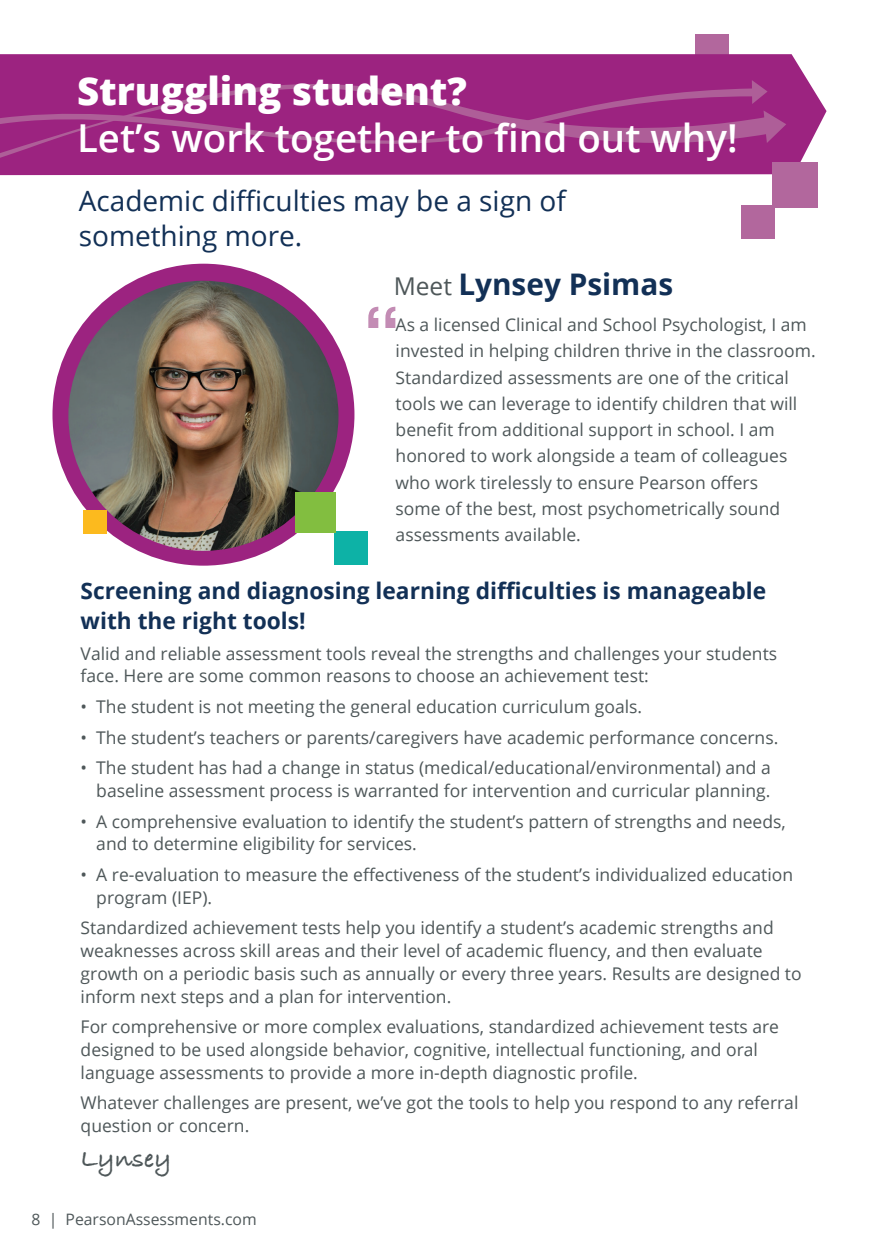
<style>
.page{position:relative;width:882px;height:1260px;background:#fff}
.page>*{position:absolute;margin:0;border:0;box-sizing:border-box;transform-origin:0 0}
.product_listing{font:77px "Rockwell";color:#c38cb4}
.t1{font:600 38.5px/46.2px "Open Sans";color:#fff}
.t2{font:700 29.75px "Open Sans";color:#123056}
.intro_copy{font:28px/35px "Open Sans";color:#123056}
.SAIM_body_copy{font:700 26.25px "Bradley Hand ITCTT";color:#4e5759}
.SAIM_headline{font:700 22.75px/29.8px "Open Sans";color:#123056}
.SAIM_body_copy-2{font:17.5px/22.8px "Open Sans";color:#4e5759}
.product_manager_answer{font:17.5px/26.2px "Open Sans";color:#4e5759}
.t3{font:15.75px "Open Sans";color:#4e5759}
.s1{font-weight:800}
.s2{font-weight:400;font-size:24.5px;color:#4e5759}
</style>
<div class="page">
<div style="left:696px;top:34px;width:33px;height:33px;background:#b2679d"></div>
<svg style="left:0;top:54px;width:827px;height:121px;fill:#9c2380"></svg>
<div style="left:52px;top:264px;width:302px;height:302px;background:#9c2380;border-radius:50%"></div>
<img style="left:66px;top:278px;width:275px;height:275px;border-radius:138px">
<div style="left:0;top:82px;width:768px;height:80px;background:#9c2380"></div>
<svg style="left:0;top:88px;width:756px;height:67px;fill:#9c2380"></svg>
<svg style="left:760px;top:110px;width:26px;height:33px"></svg>
<svg style="left:752px;top:80px;width:16px;height:24px"></svg>
<div style="left:772px;top:163px;width:46px;height:45px;background:#b2679d"></div>
<div style="left:741px;top:205px;width:33px;height:34px;background:#b2679d"></div>
<div style="left:335px;top:532px;width:33px;height:33px;background:#0db2a6"></div>
<div style="left:295px;top:493px;width:40px;height:40px;background:#82be40"></div>
<div style="left:83px;top:510px;width:24px;height:24px;background:#fcba1e"></div>
<p class="t1" style="left:77px;top:68px;width:662px"><span class="s1">Struggling student?<br></span>Let’s work together to find out why!</p>
<p class="intro_copy" style="left:79px;top:183px;width:489px">Academic difficulties may be a sign of something more.</p>
<p class="t2" style="left:394px;top:263px;width:281px"><span class="s2">Meet</span> Lynsey Psimas</p>
<p class="product_listing" style="left:362px;top:288px;width:40px">“</p>
<p class="product_manager_answer" style="left:396px;top:311px;width:422px">As a licensed Clinical and School Psychologist, I am invested in helping children thrive in the classroom.<br>Standardized assessments are one of the critical tools we can leverage to identify children that will benefit from additional support in school. I am honored to work alongside a team of colleagues who work tirelessly to ensure Pearson offers<br>some of the best, most psychometrically sound assessments available.</p>
<p class="SAIM_headline" style="left:81px;top:575px;width:687px">Screening and diagnosing learning difficulties is manageable with the right tools!</p>
<p class="SAIM_body_copy-2" style="left:81px;top:641px;width:698px">Valid and reliable assessment tools reveal the strengths and challenges your students face. Here are some common reasons to choose an achievement test:</p>
<p class="SAIM_body_copy-2" style="left:81px;top:695px;width:563px">• The student is not meeting the general education curriculum goals.</p>
<p class="SAIM_body_copy-2" style="left:81px;top:725px;width:699px">• The student’s teachers or parents/caregivers have academic performance concerns.</p>
<p class="SAIM_body_copy-2" style="left:81px;top:756px;width:692px;text-align:right">• The student has had a change in status (medical/educational/environmental) and a baseline assessment process is warranted for intervention and curricular planning.</p>
<p class="SAIM_body_copy-2" style="left:96px;top:809px;width:691px;text-indent:-16px">• A comprehensive evaluation to identify the student’s pattern of strengths and needs, and to determine eligibility for services.</p>
<p class="SAIM_body_copy-2" style="left:96px;top:863px;width:698px;text-indent:-16px">• A re-evaluation to measure the effectiveness of the student’s individualized education program (IEP).</p>
<p class="SAIM_body_copy-2" style="left:81px;top:916px;width:723px">Standardized achievement tests help you identify a student’s academic strengths and weaknesses across skill areas and their level of academic fluency, and then evaluate growth on a periodic basis such as annually or every three years. Results are designed to inform next steps and a plan for intervention.</p>
<p class="SAIM_body_copy-2" style="left:81px;top:1015px;width:700px">For comprehensive or more complex evaluations, standardized achievement tests are designed to be used alongside behavior, cognitive, intellectual functioning, and oral language assessments to provide a more in-depth diagnostic profile.</p>
<p class="SAIM_body_copy-2" style="left:81px;top:1091px;width:719px">Whatever challenges are present, we’ve got the tools to help you respond to any referral question or concern.</p>
<p class="SAIM_body_copy" style="left:81px;top:1139px;width:92px">Lynsey</p>
<p class="t3" style="left:32px;top:1208px;width:227px">8 | PearsonAssessments.com</p>
</div>
